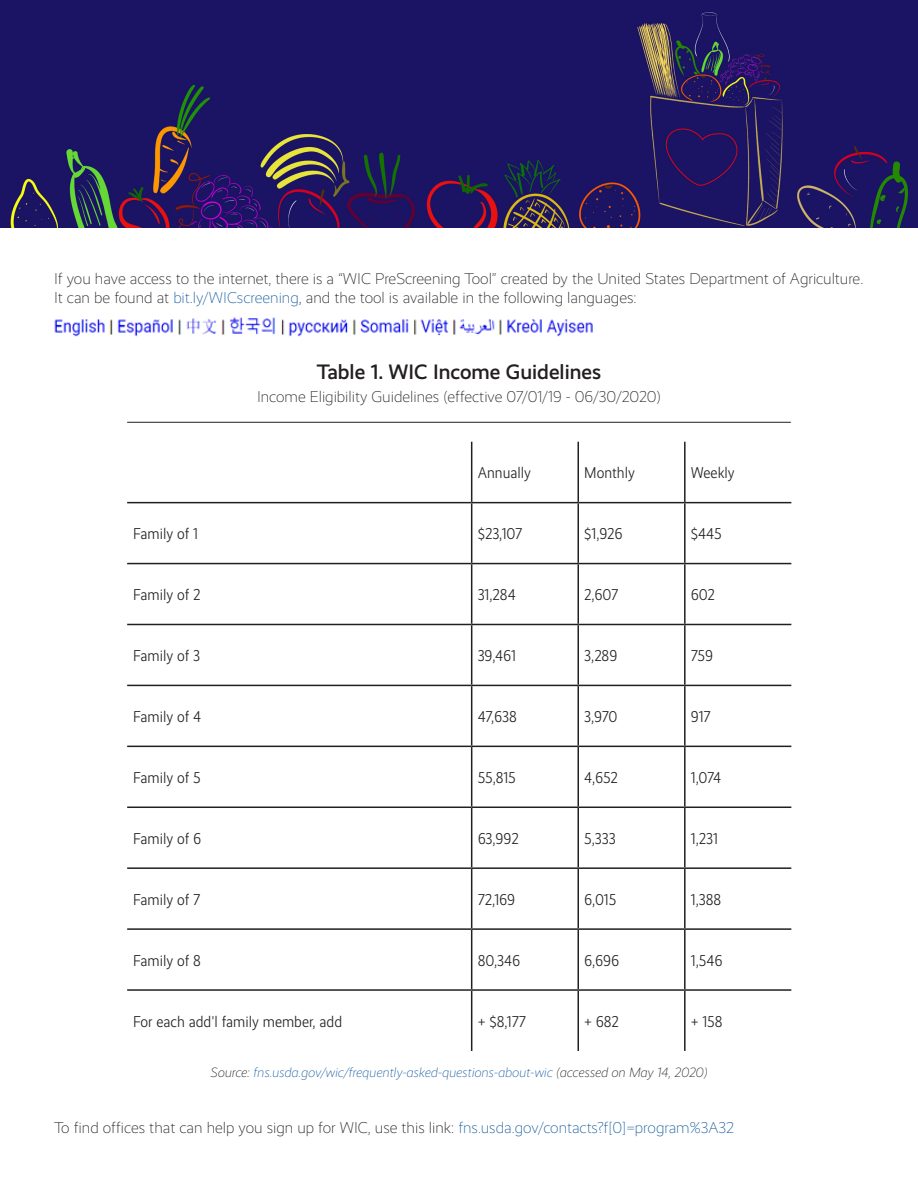
<style>
.page{position:relative;width:918px;height:1188px;background:#fff}
.page>*{position:absolute;margin:0;border:0;box-sizing:border-box;transform-origin:0 0}
.t1{font:500 21px "Realist";color:#231f20}
.t2{font:300 15.75px/18.9px "Realist";color:#231f20}
.t3{font:300 15.75px "Realist Narrow";color:#231f20}
.t4{font:italic 300 13.5px "Realist";color:#175d9e}
.s1{color:#175d9e}
.s2{color:#231f20}
</style>
<div class="page">
<img style="left:0;top:0;width:918px;height:228px">
<img style="left:54px;top:317px;width:539px;height:20px">
<hr style="left:127px;top:422px;width:664px;height:1px;background:#231f20">
<hr style="left:471px;top:442px;width:1px;height:60px;background:#231f20">
<hr style="left:578px;top:442px;width:1px;height:60px;background:#231f20">
<hr style="left:684px;top:442px;width:2px;height:60px;background:#231f20">
<hr style="left:127px;top:502px;width:345px;height:1px;background:#231f20">
<hr style="left:472px;top:502px;width:106px;height:1px;background:#231f20">
<hr style="left:471px;top:503px;width:1px;height:60px;background:#231f20">
<hr style="left:578px;top:502px;width:107px;height:1px;background:#231f20">
<hr style="left:578px;top:503px;width:1px;height:60px;background:#231f20">
<hr style="left:685px;top:502px;width:106px;height:1px;background:#231f20">
<hr style="left:684px;top:503px;width:2px;height:60px;background:#231f20">
<hr style="left:127px;top:563px;width:345px;height:1px;background:#231f20">
<hr style="left:472px;top:563px;width:106px;height:1px;background:#231f20">
<hr style="left:471px;top:564px;width:1px;height:60px;background:#231f20">
<hr style="left:578px;top:563px;width:107px;height:1px;background:#231f20">
<hr style="left:578px;top:564px;width:1px;height:60px;background:#231f20">
<hr style="left:685px;top:563px;width:106px;height:1px;background:#231f20">
<hr style="left:684px;top:564px;width:2px;height:60px;background:#231f20">
<hr style="left:127px;top:624px;width:345px;height:1px;background:#231f20">
<hr style="left:472px;top:624px;width:106px;height:1px;background:#231f20">
<hr style="left:471px;top:625px;width:1px;height:60px;background:#231f20">
<hr style="left:578px;top:624px;width:107px;height:1px;background:#231f20">
<hr style="left:578px;top:625px;width:1px;height:60px;background:#231f20">
<hr style="left:685px;top:624px;width:106px;height:1px;background:#231f20">
<hr style="left:684px;top:625px;width:2px;height:60px;background:#231f20">
<hr style="left:127px;top:685px;width:345px;height:1px;background:#231f20">
<hr style="left:472px;top:685px;width:106px;height:1px;background:#231f20">
<hr style="left:471px;top:686px;width:1px;height:60px;background:#231f20">
<hr style="left:578px;top:685px;width:107px;height:1px;background:#231f20">
<hr style="left:578px;top:686px;width:1px;height:60px;background:#231f20">
<hr style="left:685px;top:685px;width:106px;height:1px;background:#231f20">
<hr style="left:684px;top:686px;width:2px;height:60px;background:#231f20">
<hr style="left:127px;top:746px;width:345px;height:1px;background:#231f20">
<hr style="left:472px;top:746px;width:106px;height:1px;background:#231f20">
<hr style="left:471px;top:747px;width:1px;height:60px;background:#231f20">
<hr style="left:578px;top:746px;width:107px;height:1px;background:#231f20">
<hr style="left:578px;top:747px;width:1px;height:60px;background:#231f20">
<hr style="left:685px;top:746px;width:106px;height:1px;background:#231f20">
<hr style="left:684px;top:747px;width:2px;height:60px;background:#231f20">
<hr style="left:127px;top:807px;width:345px;height:1px;background:#231f20">
<hr style="left:472px;top:807px;width:106px;height:1px;background:#231f20">
<hr style="left:471px;top:808px;width:1px;height:59px;background:#231f20">
<hr style="left:578px;top:807px;width:107px;height:1px;background:#231f20">
<hr style="left:578px;top:808px;width:1px;height:59px;background:#231f20">
<hr style="left:685px;top:807px;width:106px;height:1px;background:#231f20">
<hr style="left:684px;top:808px;width:2px;height:59px;background:#231f20">
<hr style="left:127px;top:867px;width:345px;height:2px;background:#231f20">
<hr style="left:472px;top:867px;width:106px;height:2px;background:#231f20">
<hr style="left:471px;top:869px;width:1px;height:59px;background:#231f20">
<hr style="left:578px;top:867px;width:107px;height:2px;background:#231f20">
<hr style="left:578px;top:869px;width:1px;height:59px;background:#231f20">
<hr style="left:685px;top:867px;width:106px;height:2px;background:#231f20">
<hr style="left:684px;top:869px;width:2px;height:59px;background:#231f20">
<hr style="left:127px;top:928px;width:345px;height:2px;background:#231f20">
<hr style="left:472px;top:928px;width:106px;height:2px;background:#231f20">
<hr style="left:471px;top:930px;width:1px;height:59px;background:#231f20">
<hr style="left:578px;top:928px;width:107px;height:2px;background:#231f20">
<hr style="left:578px;top:930px;width:1px;height:59px;background:#231f20">
<hr style="left:685px;top:928px;width:106px;height:2px;background:#231f20">
<hr style="left:684px;top:930px;width:2px;height:59px;background:#231f20">
<hr style="left:127px;top:989px;width:345px;height:2px;background:#231f20">
<hr style="left:472px;top:989px;width:106px;height:2px;background:#231f20">
<hr style="left:471px;top:991px;width:1px;height:60px;background:#231f20">
<hr style="left:578px;top:989px;width:107px;height:2px;background:#231f20">
<hr style="left:578px;top:991px;width:1px;height:60px;background:#231f20">
<hr style="left:685px;top:989px;width:106px;height:2px;background:#231f20">
<hr style="left:684px;top:991px;width:2px;height:60px;background:#231f20">
<p class="t2" style="left:54px;top:270px;width:811px">If you have access to the internet, there is a “WIC PreScreening Tool” created by the United States Department of Agriculture.<br>It can be found at <span class="s1">bit.ly/WICscreening</span>, and the tool is available in the following languages:</p>
<p class="t1" style="left:317px;top:360px;width:286px">Table 1. WIC Income Guidelines</p>
<p class="t2" style="left:257px;top:387px;width:406px">Income Eligibility Guidelines (effective 07/01/19 - 06/30/2020)</p>
<p class="t3" style="left:478px;top:464px;width:55px">Annually</p>
<p class="t3" style="left:584px;top:464px;width:52px">Monthly</p>
<p class="t3" style="left:691px;top:464px;width:46px">Weekly</p>
<p class="t3" style="left:133px;top:525px;width:66px">Family of 1</p>
<p class="t3" style="left:478px;top:525px;width:46px">$23,107</p>
<p class="t3" style="left:584px;top:525px;width:40px">$1,926</p>
<p class="t3" style="left:691px;top:525px;width:32px">$445</p>
<p class="t3" style="left:133px;top:586px;width:69px">Family of 2</p>
<p class="t3" style="left:478px;top:586px;width:40px">31,284</p>
<p class="t3" style="left:584px;top:586px;width:35px">2,607</p>
<p class="t3" style="left:691px;top:586px;width:26px">602</p>
<p class="t3" style="left:133px;top:647px;width:68px">Family of 3</p>
<p class="t3" style="left:478px;top:647px;width:40px">39,461</p>
<p class="t3" style="left:584px;top:647px;width:35px">3,289</p>
<p class="t3" style="left:691px;top:647px;width:24px">759</p>
<p class="t3" style="left:133px;top:708px;width:69px">Family of 4</p>
<p class="t3" style="left:478px;top:708px;width:41px">47,638</p>
<p class="t3" style="left:584px;top:708px;width:35px">3,970</p>
<p class="t3" style="left:691px;top:708px;width:21px">917</p>
<p class="t3" style="left:133px;top:769px;width:69px">Family of 5</p>
<p class="t3" style="left:478px;top:769px;width:40px">55,815</p>
<p class="t3" style="left:584px;top:769px;width:35px">4,652</p>
<p class="t3" style="left:691px;top:769px;width:32px">1,074</p>
<p class="t3" style="left:133px;top:830px;width:69px">Family of 6</p>
<p class="t3" style="left:478px;top:830px;width:42px">63,992</p>
<p class="t3" style="left:584px;top:830px;width:33px">5,333</p>
<p class="t3" style="left:691px;top:830px;width:29px">1,231</p>
<p class="t3" style="left:133px;top:891px;width:68px">Family of 7</p>
<p class="t3" style="left:478px;top:891px;width:39px">72,169</p>
<p class="t3" style="left:584px;top:891px;width:33px">6,015</p>
<p class="t3" style="left:691px;top:891px;width:32px">1,388</p>
<p class="t3" style="left:133px;top:952px;width:69px">Family of 8</p>
<p class="t3" style="left:478px;top:952px;width:44px">80,346</p>
<p class="t3" style="left:584px;top:952px;width:36px">6,696</p>
<p class="t3" style="left:691px;top:952px;width:33px">1,546</p>
<p class="t3" style="left:133px;top:1012px;width:211px">For each add'l family member, add</p>
<p class="t3" style="left:478px;top:1012px;width:50px">+ $8,177</p>
<p class="t3" style="left:584px;top:1012px;width:36px">+ 682</p>
<p class="t3" style="left:691px;top:1012px;width:33px">+ 158</p>
<p class="t4" style="left:211px;top:1065px;width:498px"><span class="s2">Source:</span> fns.usda.gov/wic/frequently-asked-questions-about-wic <span class="s2">(accessed on May 14, 2020)</span></p>
<p class="t2" style="left:54px;top:1118px;width:681px">To find offices that can help you sign up for WIC, use this link: <span class="s1">fns.usda.gov/contacts?f[0]=program%3A32</span></p>
</div>
